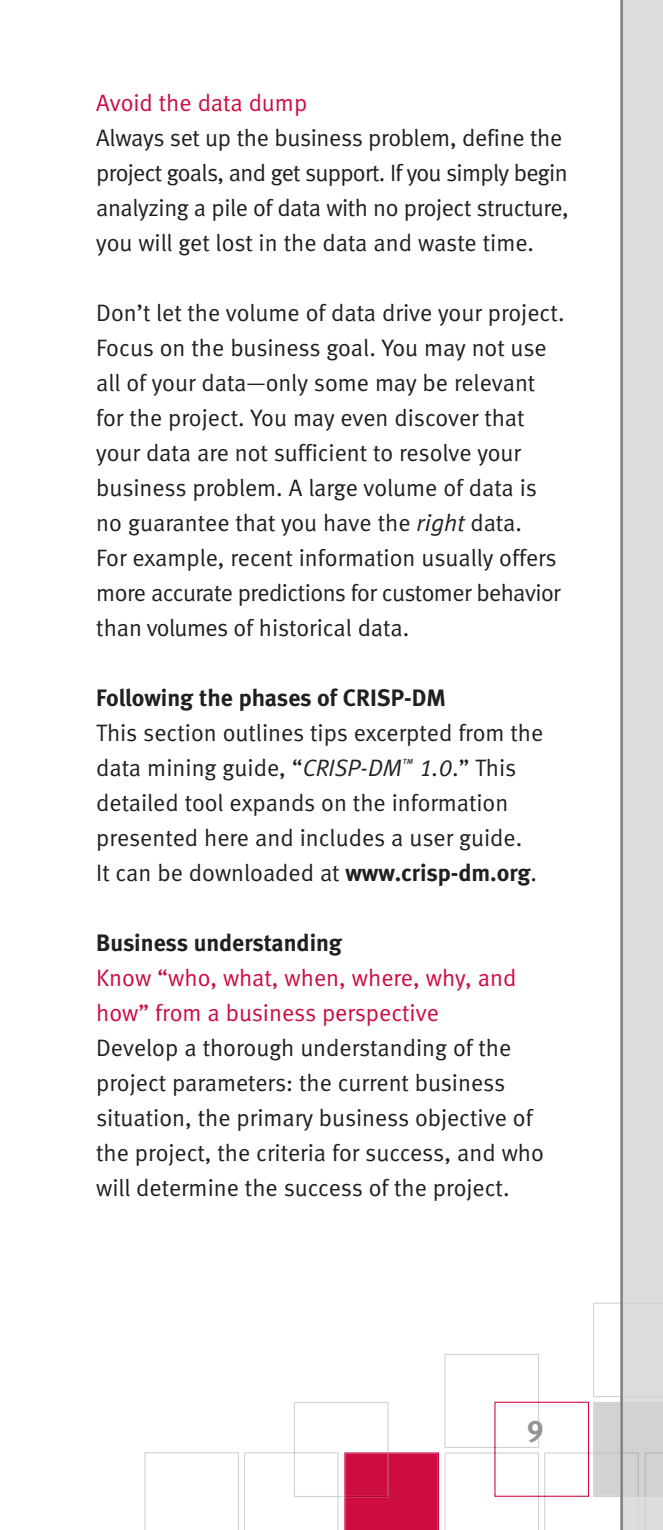
<style>
.page{position:relative;width:663px;height:1530px;background:#fff}
.page>*{position:absolute;margin:0;border:0;box-sizing:border-box;transform-origin:0 0}
.t1{font:30px "Meta Bold LF";color:#939598}
.t2{font:23.75px/35px "Meta Normal LF";color:#231f20}
.t3{font:23.75px/35px "Meta Normal LF";color:#cd0d40}
.t4{font:23.75px "Meta Bold LF";letter-spacing:-.005em;color:#231f20}
.s1{font-style:italic}
.s2{font-family:"Meta Bold LF"}
</style>
<div class="page">
<div style="left:620px;top:0;width:42px;height:1530px;background:#dcdddf"></div>
<svg style="left:144px;top:1303px;width:519px;height:227px"></svg>
<hr style="left:620px;top:0;width:2px;height:1530px;background:#808285">
<p class="t3" style="left:96px;top:88px;width:212px">Avoid the data dump</p>
<p class="t2" style="left:96px;top:123px;width:474px">Always set up the business problem, define the project goals, and get support. If you simply begin analyzing a pile of data with no project structure, you will get lost in the data and waste time.</p>
<p class="t2" style="left:96px;top:298px;width:469px">Don’t let the volume of data drive your project.<br>Focus on the business goal. You may not use all of your data—only some may be relevant for the project. You may even discover that your data are not sufficient to resolve your business problem. A large volume of data is no guarantee that you have the <span class="s1">right</span> data.<br>For example, recent information usually offers more accurate predictions for customer behavior than volumes of historical data.</p>
<p class="t4" style="left:96px;top:690px;width:351px">Following the phases of CRISP-DM</p>
<p class="t2" style="left:96px;top:718px;width:448px">This section outlines tips excerpted from the data mining guide, “<span class="s1">CRISP-DM</span><sup>™</sup> <span class="s1">1.0</span>.” This detailed tool expands on the information presented here and includes a user guide.<br>It can be downloaded at <span class="s2">www.crisp-dm.org</span>.</p>
<p class="t4" style="left:96px;top:935px;width:247px">Business understanding</p>
<p class="t3" style="left:96px;top:963px;width:421px">Know “who, what, when, where, why, and how” from a business perspective</p>
<p class="t2" style="left:96px;top:1033px;width:449px">Develop a thorough understanding of the project parameters: the current business situation, the primary business objective of the project, the criteria for success, and who will determine the success of the project.</p>
<p class="t1" style="left:526px;top:1420px;width:18px">9</p>
</div>
